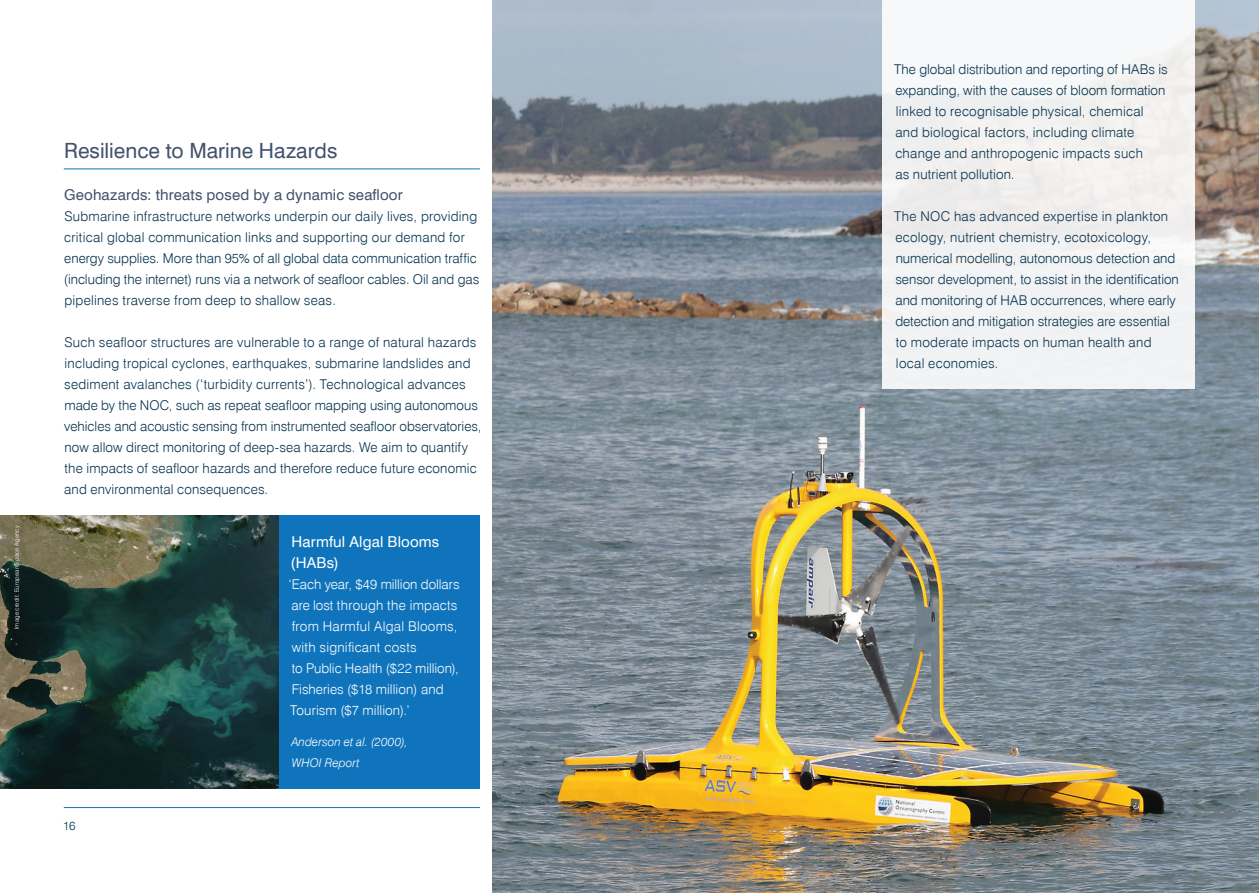
<style>
.page{position:relative;width:1259px;height:893px;background:#fff}
.page>*{position:absolute;margin:0;border:0;box-sizing:border-box;transform-origin:0 0}
.NOC_HEADER{font:21px "Swiss 721 BT";color:#41526b}
.NOC_INTRO{font:15px "Swiss 721 BT";letter-spacing:.01em;color:#41526b}
.NOC_INTRO-2{font:15px/21px "Swiss 721 BT";letter-spacing:.01em;color:#fff}
.NOC_BODY_TEXT{font:300 13.5px/21px "Swiss 721 BT";letter-spacing:.01em;color:#05324e}
.NOC_BODY_TEXT-2{font:300 13.5px/21px "Swiss 721 BT";letter-spacing:.005em;color:#fff}
.NOC_BODY_TEXT-3{font:italic 300 12px/21px "Swiss 721 BT";letter-spacing:.005em;color:#fff}
.NOC_PAGE_NUMBERS{font:300 12px "Swiss 721 BT";color:#05324e}
.t1{font:12px "Swiss 721 BT";color:#57585a}
.t2{font:300 6px "Swiss 721 BT";letter-spacing:.025em;color:#fff}
.s1{color:#1074bc}
</style>
<div class="page">
<hr style="left:64px;top:807px;width:416px;height:1px;background:#1074bc">
<div style="left:0;top:515px;width:480px;height:273px;background:#1074bc"></div>
<img style="left:0;top:515px;width:278px;height:273px">
<img style="left:493px;top:0;width:766px;height:893px">
<div style="left:882px;top:0;width:313px;height:388px;background:#f2f2f3"></div>
<hr style="left:64px;top:169px;width:416px;height:1px;background:#1074bc">
<p class="t2" style="left:13px;top:646px;width:122px;rotate:-90deg"><span class="s1">•</span> Image credit: European Space Agency</p>
<p class="NOC_HEADER" style="left:64px;top:138px;width:275px">Resilience to Marine Hazards</p>
<p class="NOC_INTRO" style="left:64px;top:186px;width:340px">Geohazards: threats posed by a dynamic seafloor</p>
<p class="NOC_BODY_TEXT" style="left:64px;top:206px;width:417px">Submarine infrastructure networks underpin our daily lives, providing critical global communication links and supporting our demand for energy supplies. More than 95% of all global data communication traffic (including the internet) runs via a network of seafloor cables. Oil and gas pipelines traverse from deep to shallow seas.</p>
<p class="NOC_BODY_TEXT" style="left:64px;top:332px;width:419px">Such seafloor structures are vulnerable to a range of natural hazards including tropical cyclones, earthquakes, submarine landslides and sediment avalanches (‘turbidity currents’). Technological advances made by the NOC, such as repeat seafloor mapping using autonomous vehicles and acoustic sensing from instrumented seafloor observatories, now allow direct monitoring of deep-sea hazards. We aim to quantify the impacts of seafloor hazards and therefore reduce future economic and environmental consequences.</p>
<p class="NOC_INTRO-2" style="left:290px;top:531px;width:150px">Harmful Algal Blooms (HABs)</p>
<p class="NOC_BODY_TEXT-2" style="left:288px;top:573px;width:173px">‘Each year, $49 million dollars are lost through the impacts from Harmful Algal Blooms, with significant costs<br>to Public Health ($22 million),<br>Fisheries ($18 million) and<br>Tourism ($7 million).’</p>
<p class="NOC_BODY_TEXT-3" style="left:291px;top:731px;width:118px">Anderson et al. (2000),<br>WHOI Report</p>
<p class="NOC_PAGE_NUMBERS" style="left:63px;top:818px;width:14px">16</p>
<p class="NOC_BODY_TEXT" style="left:894px;top:59px;width:275px">The global distribution and reporting of HABs is expanding, with the causes of bloom formation linked to recognisable physical, chemical and biological factors, including climate change and anthropogenic impacts such<br>as nutrient pollution.</p>
<p class="NOC_BODY_TEXT" style="left:894px;top:206px;width:286px">The NOC has advanced expertise in plankton ecology, nutrient chemistry, ecotoxicology, numerical modelling, autonomous detection and sensor development, to assist in the identification and monitoring of HAB occurrences, where early detection and mitigation strategies are essential to moderate impacts on human health and local economies.</p>
<p class="t1" style="left:937px;top:848px;width:15px">17</p>
</div>
